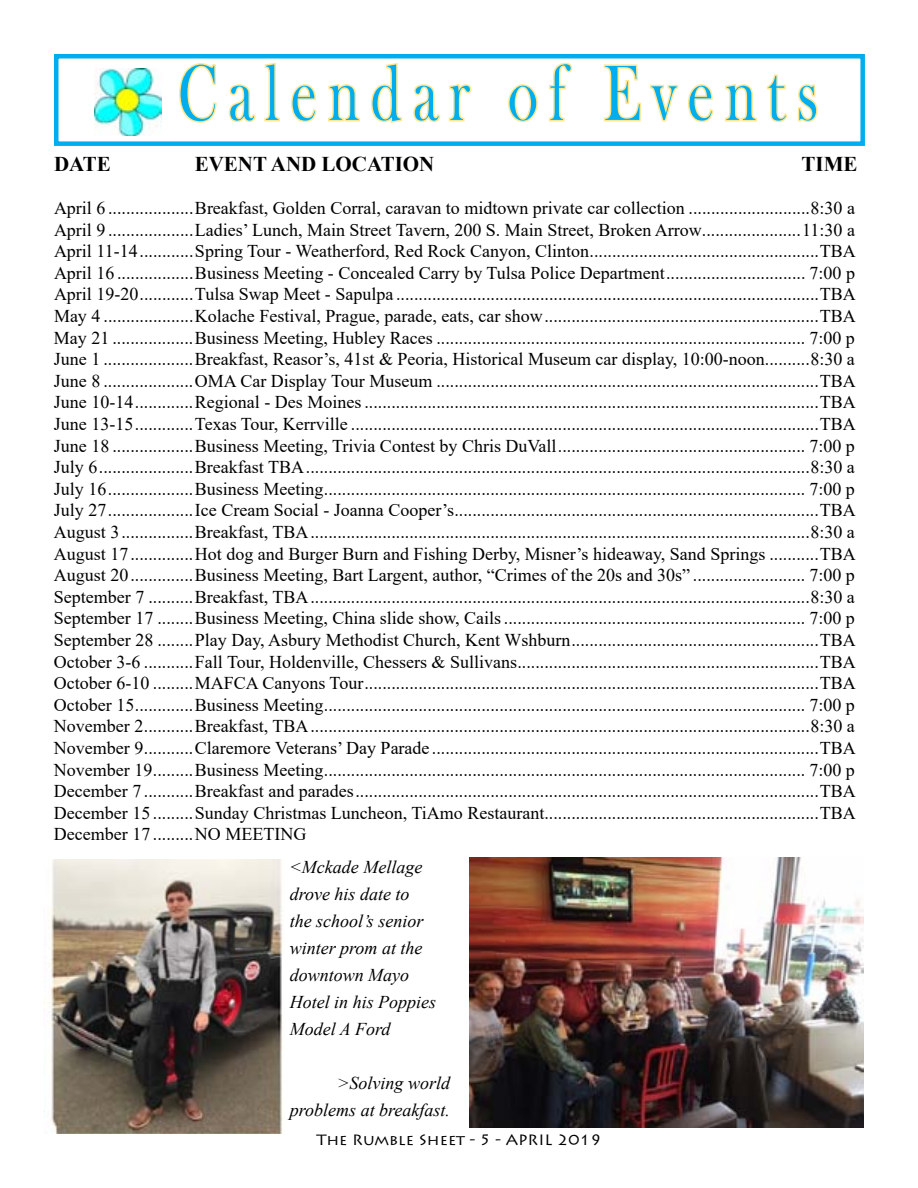
<style>
.page{position:relative;width:918px;height:1188px;background:#fff}
.page>*{position:absolute;margin:0;border:0;box-sizing:border-box;transform-origin:0 0}
.t1{font:81px "Bask Old Face";letter-spacing:.2em;color:#00aeef;scale:.72 1}
.t2{font:700 21px "Times New Roman";color:#000}
.t3{font:18px/21.6px "Times New Roman";color:#000;text-align:justify}
.t4{font:italic 18px/27px "Times New Roman";color:#000}
.t5{font:15px "Lithos Pro";color:#000;scale:1.04 1}
</style>
<div class="page">
<div style="left:54px;top:54px;width:811px;height:92px;background:#fff;border:4px solid #00aeef"></div>
<svg style="left:179px;top:63px;width:38px;height:60px"></svg>
<svg style="left:228px;top:62px;width:52px;height:61px"></svg>
<svg style="left:291px;top:84px;width:26px;height:39px"></svg>
<svg style="left:328px;top:84px;width:33px;height:38px"></svg>
<svg style="left:371px;top:62px;width:32px;height:61px"></svg>
<svg style="left:413px;top:84px;width:59px;height:39px"></svg>
<svg style="left:508px;top:84px;width:30px;height:39px"></svg>
<svg style="left:549px;top:62px;width:24px;height:60px"></svg>
<svg style="left:603px;top:64px;width:76px;height:58px"></svg>
<svg style="left:688px;top:84px;width:26px;height:39px"></svg>
<svg style="left:724px;top:84px;width:33px;height:38px"></svg>
<svg style="left:767px;top:74px;width:21px;height:49px"></svg>
<svg style="left:797px;top:84px;width:21px;height:39px"></svg>
<img style="left:43px;top:860px;width:240px;height:274px">
<img style="left:470px;top:857px;width:393px;height:271px">
<img style="left:94px;top:68px;width:68px;height:67px">
<h1 class="t1" style="left:178px;top:49px;width:891px">Calendar of Events</h1>
<p class="t2" style="left:54px;top:149px;width:58px">DATE</p>
<p class="t2" style="left:195px;top:149px;width:241px">EVENT AND LOCATION</p>
<p class="t2" style="left:802px;top:149px;width:58px">TIME</p>
<p class="t3" style="left:54px;top:197px;width:804px">April 6 ...................Breakfast, Golden Corral, caravan to midtown private car collection ...........................8:30 a April 9 ...................Ladies’ Lunch, Main Street Tavern, 200 S. Main Street, Broken Arrow......................11:30 a April 11-14............Spring Tour - Weatherford, Red Rock Canyon, Clinton...................................................TBA April 16 .................Business Meeting - Concealed Carry by Tulsa Police Department............................... 7:00 p April 19-20............Tulsa Swap Meet - Sapulpa ..............................................................................................TBA May 4 ....................Kolache Festival, Prague, parade, eats, car show.............................................................TBA May 21 ..................Business Meeting, Hubley Races .................................................................................. 7:00 p June 1 ....................Breakfast, Reasor’s, 41st &amp; Peoria, Historical Museum car display, 10:00-noon..........8:30 a June 8 ....................OMA Car Display Tour Museum .....................................................................................TBA June 10-14.............Regional - Des Moines .....................................................................................................TBA June 13-15 .............Texas Tour, Kerrville ........................................................................................................TBA June 18 ..................Business Meeting, Trivia Contest by Chris DuVall....................................................... 7:00 p July 6.....................Breakfast TBA................................................................................................................8:30 a July 16...................Business Meeting........................................................................................................... 7:00 p July 27...................Ice Cream Social - Joanna Cooper’s.................................................................................TBA August 3................Breakfast, TBA...............................................................................................................8:30 a August 17..............Hot dog and Burger Burn and Fishing Derby, Misner’s hideaway, Sand Springs ...........TBA August 20..............Business Meeting, Bart Largent, author, “Crimes of the 20s and 30s” ......................... 7:00 p September 7 ..........Breakfast, TBA...............................................................................................................8:30 a September 17 ........Business Meeting, China slide show, Cails................................................................... 7:00 p September 28 ........Play Day, Asbury Methodist Church, Kent Wshburn.......................................................TBA October 3-6 ...........Fall Tour, Holdenville, Chessers &amp; Sullivans...................................................................TBA October 6-10 .........MAFCA Canyons Tour.....................................................................................................TBA October 15.............Business Meeting........................................................................................................... 7:00 p November 2...........Breakfast, TBA...............................................................................................................8:30 a November 9...........Claremore Veterans’ Day Parade ......................................................................................TBA November 19.........Business Meeting........................................................................................................... 7:00 p December 7 ...........Breakfast and parades.......................................................................................................TBA December 15 .........Sunday Christmas Luncheon, TiAmo Restaurant.............................................................TBA December 17 .........NO MEETING</p>
<p class="t4" style="left:290px;top:854px;width:148px">&lt;Mckade Mellage drove his date to<br>the school’s senior winter prom at the downtown Mayo<br>Hotel in his Poppies<br>Model A Ford</p>
<p class="t4" style="left:290px;top:1070px;width:162px;text-align:right">&gt;Solving world problems at breakfast.</p>
<p class="t5" style="left:316px;top:1131px;width:276px">The Rumble Sheet - 5 - APRIL 2019</p>
</div>
